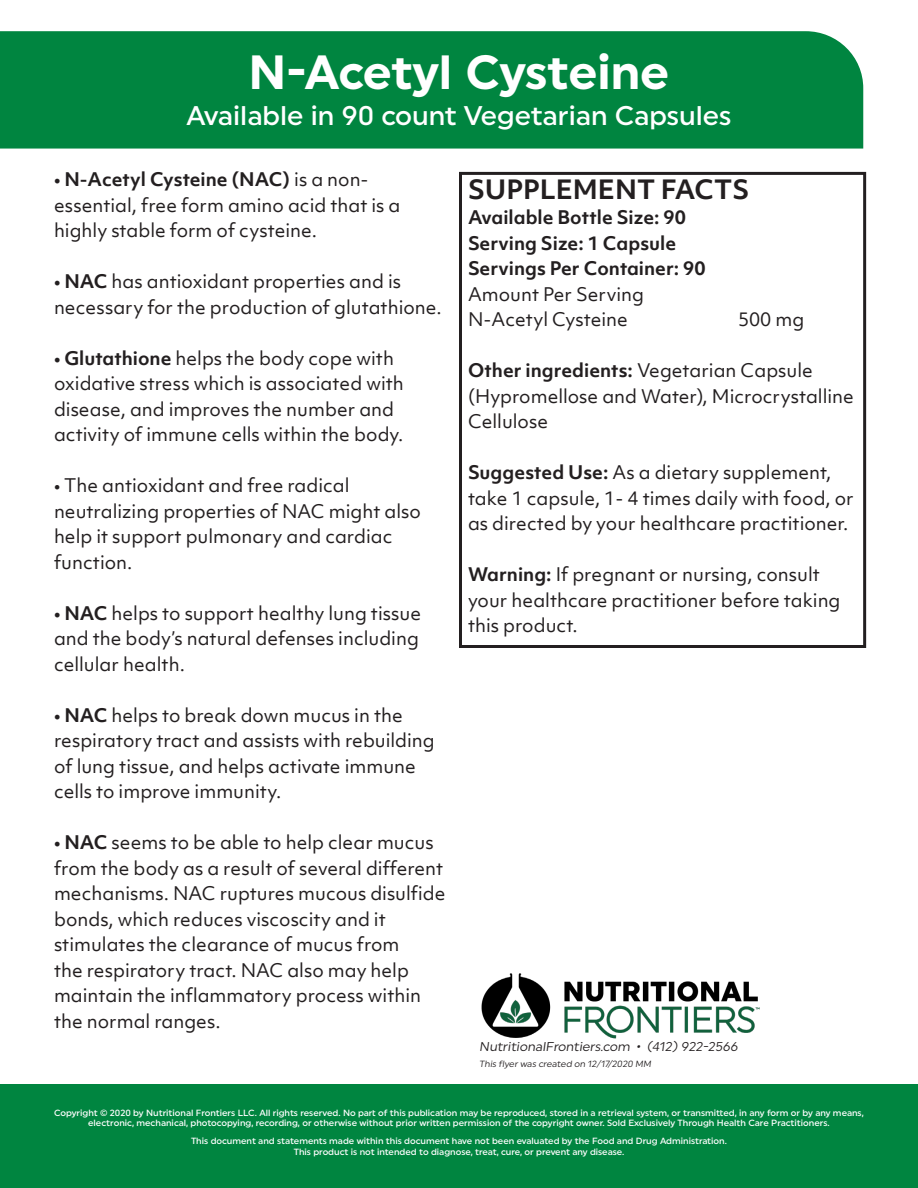
<style>
.page{position:relative;width:918px;height:1188px;background:#fff}
.page>*{position:absolute;margin:0;border:0;box-sizing:border-box;transform-origin:0 0}
.t1{font:700 48px "Uniform";letter-spacing:-.005em;color:#fff}
.t2{font:500 27px "Uniform";color:#fff}
.t3{font:700 25.5px "Objektiv Mk 1";color:#231f20}
.t4{font:18px/25.5px "Objektiv Mk 1";color:#231f20}
.t5{font:700 18px "Objektiv Mk 1";color:#231f20}
.t6{font:12.75px "Uniform";color:#231f20}
.t7{font:500 9px/10.8px "Uniform";color:#fff;text-align:center}
.t8{font:9px "Uniform";color:#231f20}
.s1{font-weight:700}
</style>
<div class="page">
<div style="left:0;top:1084px;width:918px;height:104px;background:#008540"></div>
<div style="left:0;top:31px;width:863px;height:118px;background:#008540"></div>
<div style="left:459px;top:172px;width:407px;height:476px;border:3px solid #231f20"></div>
<img style="left:481px;top:973px;width:279px;height:66px">
<p class="t1" style="left:249px;top:43px;width:422px">N-Acetyl Cysteine</p>
<p class="t2" style="left:186px;top:99px;width:547px">Available in 90 count Vegetarian Capsules</p>
<p class="t4" style="left:54px;top:167px;width:348px"><span class="s1">• N-Acetyl Cysteine (NAC)</span> is a non&shy;essential, free form amino acid that is a highly stable form of cysteine.</p>
<p class="t4" style="left:54px;top:269px;width:389px"><span class="s1">• NAC</span> has antioxidant properties and is necessary for the production of glutathione.</p>
<p class="t4" style="left:54px;top:345px;width:351px"><span class="s1">• Glutathione</span> helps the body cope with oxidative stress which is associated with disease, and improves the number and activity of immune cells within the body.</p>
<p class="t4" style="left:54px;top:473px;width:368px">• The antioxidant and free radical neutralizing properties of NAC might also help it support pulmonary and cardiac function.</p>
<p class="t4" style="left:54px;top:600px;width:369px"><span class="s1">• NAC</span> helps to support healthy lung tissue and the body’s natural defenses including cellular health.</p>
<p class="t4" style="left:54px;top:702px;width:382px"><span class="s1">• NAC</span> helps to break down mucus in the respiratory tract and assists with rebuilding of lung tissue, and helps activate immune cells to improve immunity.</p>
<p class="t4" style="left:54px;top:830px;width:393px"><span class="s1">• NAC</span> seems to be able to help clear mucus from the body as a result of several different mechanisms. NAC ruptures mucous disulfide bonds, which reduces viscoscity and it stimulates the clearance of mucus from<br>the respiratory tract. NAC also may help maintain the inflammatory process within the normal ranges.</p>
<p class="t3" style="left:468px;top:171px;width:283px">SUPPLEMENT FACTS</p>
<p class="t5" style="left:468px;top:205px;width:219px">Available Bottle Size: 90</p>
<p class="t5" style="left:468px;top:230px;width:210px">Serving Size: 1 Capsule</p>
<p class="t5" style="left:468px;top:256px;width:239px">Servings Per Container: 90</p>
<p class="t4" style="left:468px;top:281px;width:177px">Amount Per Serving</p>
<p class="t4" style="left:468px;top:307px;width:161px">N-Acetyl Cysteine</p>
<p class="t4" style="left:738px;top:307px;width:68px">500 mg</p>
<p class="t4" style="left:468px;top:358px;width:387px"><span class="s1">Other ingredients:</span> Vegetarian Capsule (Hypromellose and Water), Microcrystalline<br>Cellulose</p>
<p class="t4" style="left:468px;top:460px;width:387px"><span class="s1">Suggested Use:</span> As a dietary supplement, take 1 capsule, 1- 4 times daily with food, or as directed by your healthcare practitioner.</p>
<p class="t4" style="left:468px;top:562px;width:374px"><span class="s1">Warning:</span> If pregnant or nursing, consult your healthcare practitioner before taking this product.</p>
<p class="t6" style="left:479px;top:1039px;width:262px">NutritionalFrontiers.com • (412) 922-2566</p>
<p class="t8" style="left:479px;top:1059px;width:175px">This flyer was created on 12/17/2020 MM</p>
<p class="t7" style="left:54px;top:1107px;width:811px">Copyright © 2020 by Nutritional Frontiers LLC. All rights reserved. No part of this publication may be reproduced, stored in a retrieval system, or transmitted, in any form or by any means, electronic, mechanical, photocopying, recording, or otherwise without prior written permission of the copyright owner. Sold Exclusively Through Health Care Practitioners.</p>
<p class="t7" style="left:191px;top:1135px;width:537px">This document and statements made within this document have not been evaluated by the Food and Drug Administration.</p>
<p class="t7" style="left:294px;top:1146px;width:332px">This product is not intended to diagnose, treat, cure, or prevent any disease.</p>
</div>
